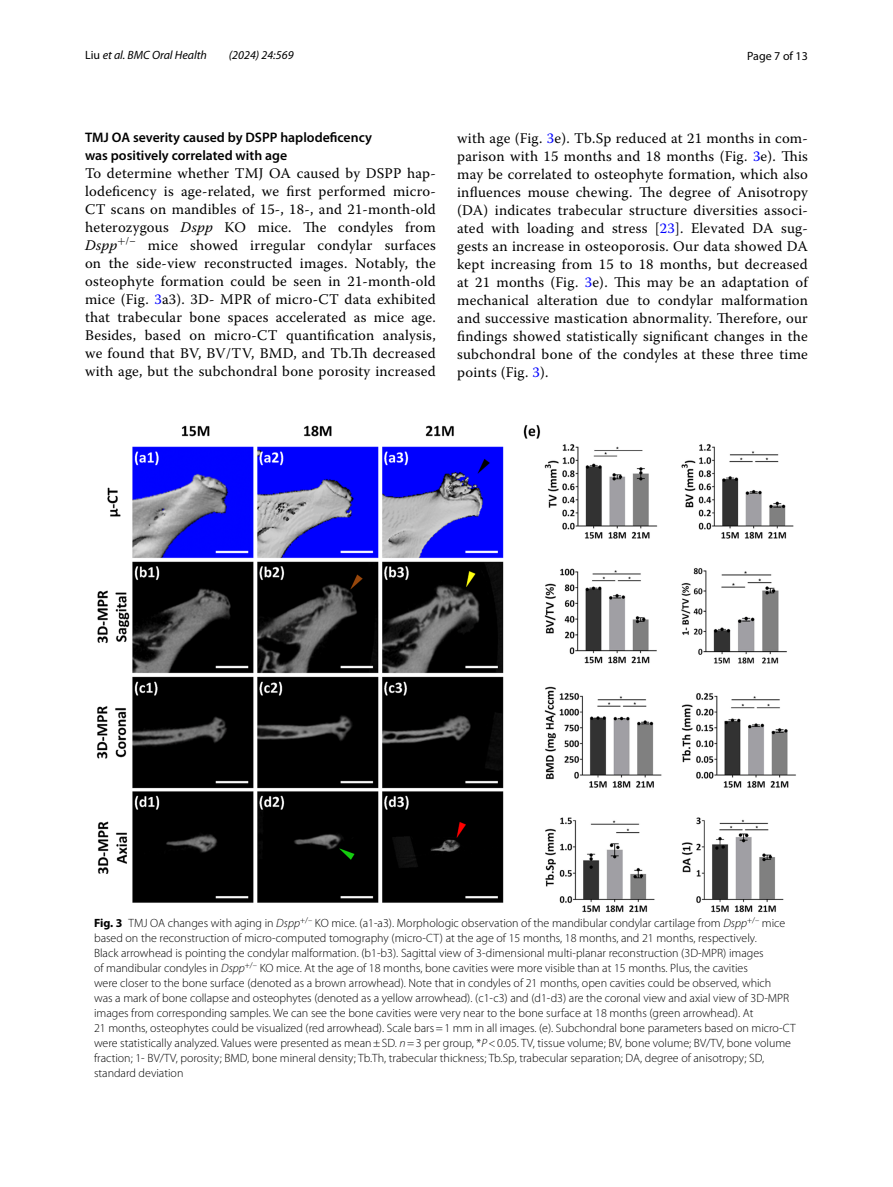
<style>
.page{position:relative;width:893px;height:1187px;background:#fff}
.page>*{position:absolute;margin:0;border:0;box-sizing:border-box;transform-origin:0 0}
.t1{font:14.7px/18px "Warnock Pro";letter-spacing:.015em;color:#000;text-align:justify}
.t2{font:600 13.8px/18px "Myriad Pro";color:#000}
.t3{font:300 12px/15px "Myriad Pro";color:#000}
.t4{font:italic 12px "Myriad Pro";color:#000}
.t5{font:12px "Myriad Pro";color:#000}
.s1{font-style:normal}
.s2{font-style:italic}
.s3{color:#00f}
.s4{font-weight:700}
</style>
<div class="page">
<img style="left:96px;top:425px;width:700px;height:487px">
<p class="t4" style="left:85px;top:48px;width:124px"><span class="s1">Liu</span> et al. BMC Oral Health</p>
<p class="t4" style="left:229px;top:48px;width:66px">(2024) 24:569</p>
<p class="t5" style="left:747px;top:48px;width:62px">Page 7 of 13</p>
<p class="t2" style="left:85px;top:128px;width:288px">TMJ OA severity caused by DSPP haplodeficency was positively correlated with age</p>
<p class="t1" style="left:85px;top:164px;width:352px">To determine whether TMJ OA caused by DSPP hap&shy;lodeficency is age-related, we first performed micro-CT scans on mandibles of 15-, 18-, and 21-month-old heterozygous <span class="s2">Dspp</span> KO mice. The condyles from <span class="s2">Dspp</span><sup>+</sup><sup>/–</sup> mice showed irregular condylar surfaces on the side-view reconstructed images. Notably, the osteophyte formation could be seen in 21-month-old mice (Fig. <span class="s3">3</span>a3). 3D- MPR of micro-CT data exhibited that trabecular bone spaces accelerated as mice age.<br>Besides, based on micro-CT quantification analysis, we found that BV, BV/TV, BMD, and Tb.Th decreased with age, but the subchondral bone porosity increased</p>
<p class="t1" style="left:457px;top:128px;width:352px">with age (Fig. <span class="s3">3</span>e). Tb.Sp reduced at 21 months in com&shy;parison with 15 months and 18 months (Fig. <span class="s3">3</span>e). This may be correlated to osteophyte formation, which also influences mouse chewing. The degree of Anisotropy (DA) indicates trabecular structure diversities associ&shy;ated with loading and stress [<span class="s3">23</span>]. Elevated DA sug&shy;gests an increase in osteoporosis. Our data showed DA kept increasing from 15 to 18 months, but decreased at 21 months (Fig. <span class="s3">3</span>e). This may be an adaptation of mechanical alteration due to condylar malformation and successive mastication abnormality. Therefore, our findings showed statistically significant changes in the subchondral bone of the condyles at these three time points (Fig. <span class="s3">3</span>).</p>
<p class="t3" style="left:94px;top:915px;width:703px"><span class="s4">Fig. 3</span> TMJ OA changes with aging in <span class="s2">Dspp</span><sup>+/–</sup> KO mice. (a1-a3). Morphologic observation of the mandibular condylar cartilage from <span class="s2">Dspp</span><sup>+/–</sup> mice based on the reconstruction of micro-computed tomography (micro-CT) at the age of 15 months, 18 months, and 21 months, respectively.<br>Black arrowhead is pointing the condylar malformation. (b1-b3). Sagittal view of 3-dimensional multi-planar reconstruction (3D-MPR) images<br>of mandibular condyles in <span class="s2">Dspp</span><sup>+/–</sup> KO mice. At the age of 18 months, bone cavities were more visible than at 15 months. Plus, the cavities<br>were closer to the bone surface (denoted as a brown arrowhead). Note that in condyles of 21 months, open cavities could be observed, which<br>was a mark of bone collapse and osteophytes (denoted as a yellow arrowhead). (c1-c3) and (d1-d3) are the coronal view and axial view of 3D-MPR images from corresponding samples. We can see the bone cavities were very near to the bone surface at 18 months (green arrowhead). At<br>21 months, osteophytes could be visualized (red arrowhead). Scale bars=1 mm in all images. (e). Subchondral bone parameters based on micro-CT were statistically analyzed. Values were presented as mean±SD. <span class="s2">n</span>=3 per group, *<span class="s2">P</span>&lt;0.05. TV, tissue volume; BV, bone volume; BV/TV, bone volume fraction; 1- BV/TV, porosity; BMD, bone mineral density; Tb.Th, trabecular thickness; Tb.Sp, trabecular separation; DA, degree of anisotropy; SD, standard deviation</p>
</div>
